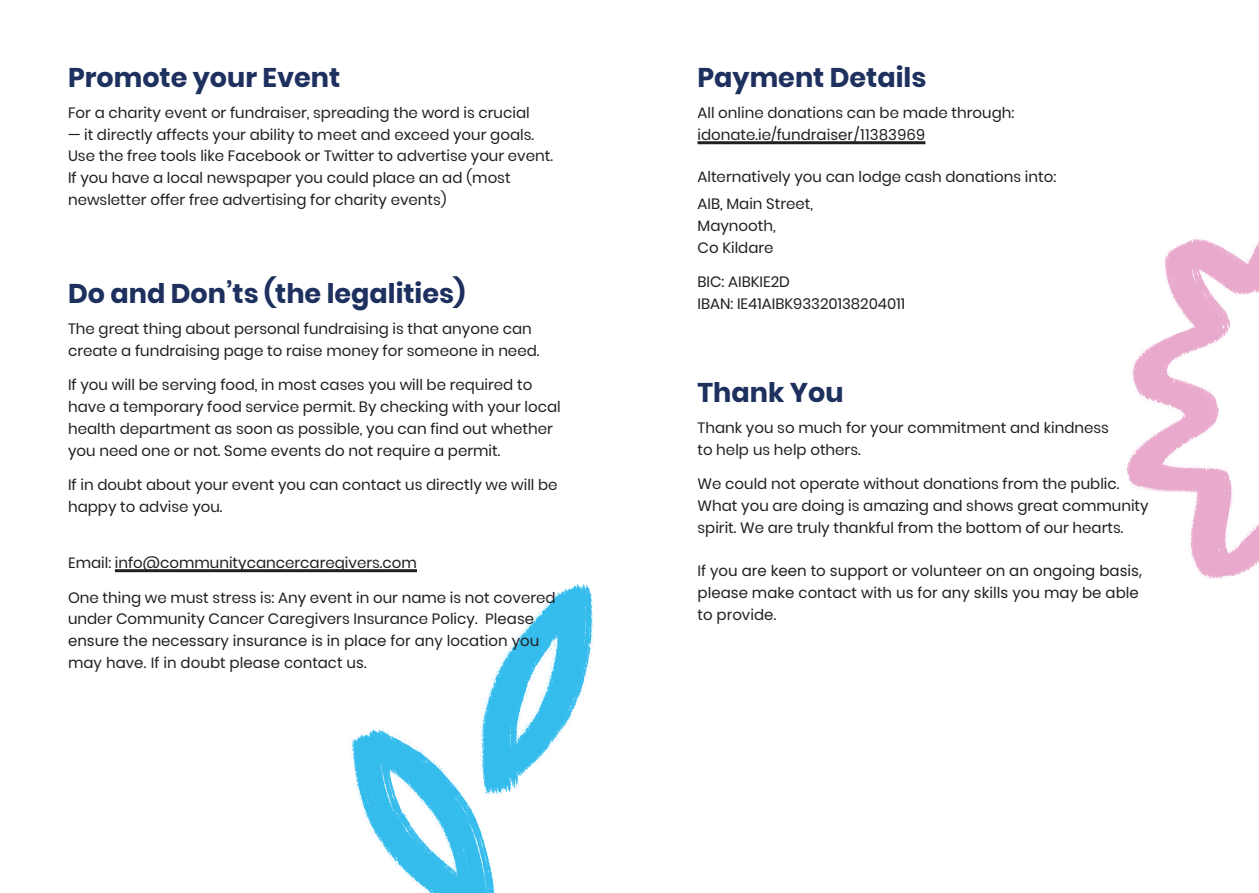
<style>
.page{position:relative;width:1259px;height:893px;background:#fff}
.page>*{position:absolute;margin:0;border:0;box-sizing:border-box;transform-origin:0 0}
.Body{font:700 27px "Poppins";color:#1d305e}
.Body-2{font:15px/21.8px "Poppins";color:#231f20}
.Body-3{font:15px "Poppins";color:#231f20}
.s1{font-style:inherit}
</style>
<div class="page">
<img style="left:114px;top:141px;width:1145px;height:752px">
<hr style="left:115px;top:569px;width:302px;height:3px;background:#231f20">
<hr style="left:697px;top:141px;width:228px;height:3px;background:#231f20">
<p class="Body" style="left:68px;top:62px;width:274px">Promote your Event</p>
<p class="Body-2" style="left:68px;top:102px;width:463px">For a charity event or fundraiser, spreading the word is crucial</p>
<p class="Body-2" style="left:68px;top:124px;width:486px">— it directly affects your ability to meet and exceed your goals.<br>Use the free tools like Facebook or Twitter to advertise your event.<br>If you have a local newspaper you could place an ad (most newsletter offer free advertising for charity events)</p>
<p class="Body" style="left:68px;top:278px;width:399px">Do and Don’ts (the legalities)</p>
<p class="Body-2" style="left:68px;top:318px;width:473px">The great thing about personal fundraising is that anyone can create a fundraising page to raise money for someone in need.</p>
<p class="Body-2" style="left:68px;top:374px;width:494px">If you will be serving food, in most cases you will be required to have a temporary food service permit. By checking with your local health department as soon as possible, you can find out whether you need one or not. Some events do not require a permit.</p>
<p class="Body-2" style="left:68px;top:474px;width:491px">If in doubt about your event you can contact us directly we will be happy to advise you.</p>
<p class="Body-3" style="left:68px;top:554px;width:350px"><span class="s1">Email:</span> info@communitycancercaregivers.com</p>
<p class="Body-2" style="left:68px;top:587px;width:489px">One thing we must stress is: Any event in our name is not covered under Community Cancer Caregivers Insurance Policy. Please ensure the necessary insurance is in place for any location you may have. If in doubt please contact us.</p>
<p class="Body" style="left:697px;top:62px;width:230px">Payment Details</p>
<p class="Body-2" style="left:697px;top:102px;width:318px">All online donations can be made through: idonate.ie/fundraiser/11383969</p>
<p class="Body-2" style="left:697px;top:163px;width:360px;line-height:27px">Alternatively you can lodge cash donations into:<br>AIB, Main Street,</p>
<p class="Body-2" style="left:697px;top:215px;width:80px">Maynooth,<br>Co Kildare</p>
<p class="Body-2" style="left:697px;top:271px;width:209px">BIC: AIBKIE2D<br>IBAN: IE41AIBK93320138204011</p>
<p class="Body" style="left:697px;top:376px;width:147px">Thank You</p>
<p class="Body-2" style="left:697px;top:417px;width:413px">Thank you so much for your commitment and kindness to help us help others.</p>
<p class="Body-2" style="left:697px;top:473px;width:452px">We could not operate without donations from the public.<br>What you are doing is amazing and shows great community spirit. We are truly thankful from the bottom of our hearts.</p>
<p class="Body-2" style="left:697px;top:560px;width:446px">If you are keen to support or volunteer on an ongoing basis, please make contact with us for any skills you may be able to provide.</p>
</div>
